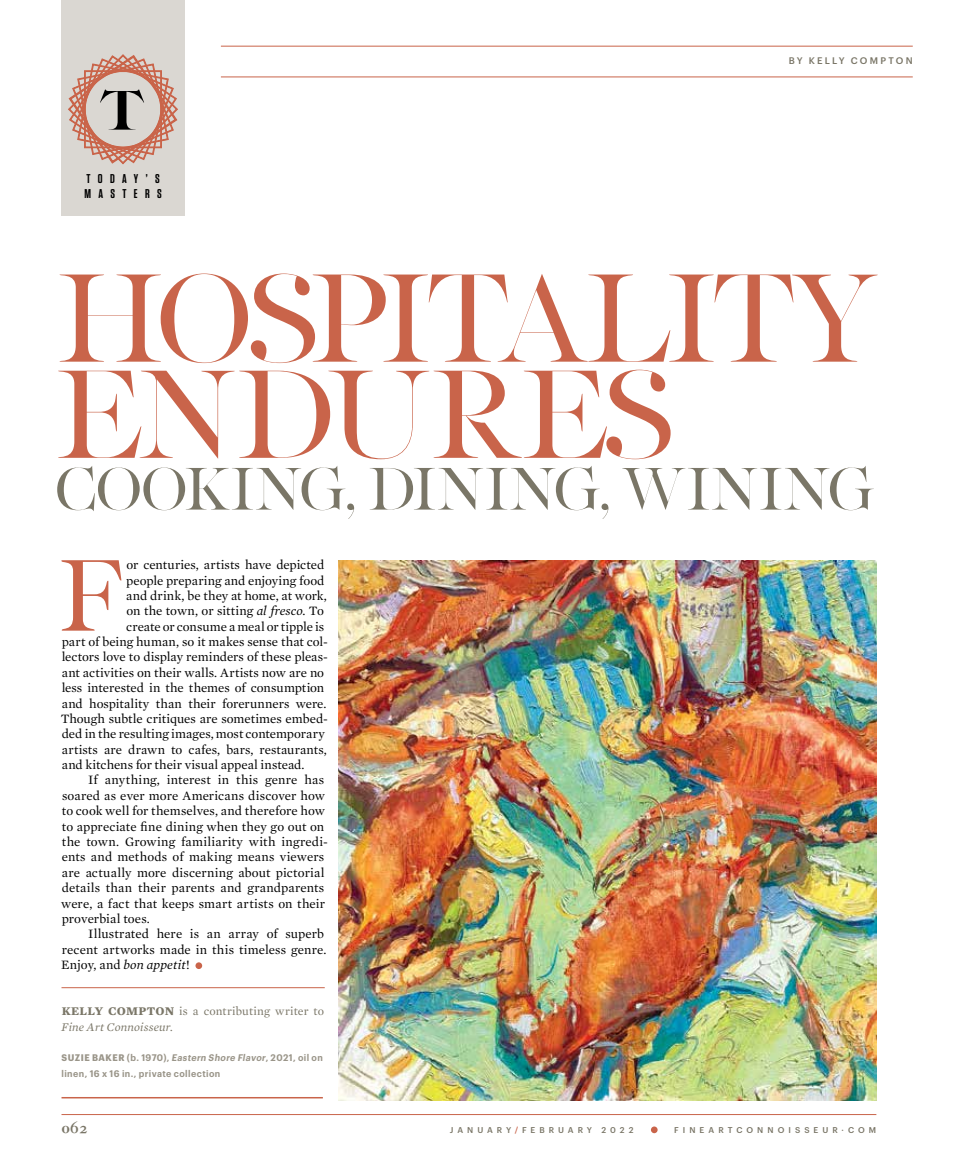
<style>
.page{position:relative;width:972px;height:1175px;background:#fff}
.page>*{position:absolute;margin:0;border:0;box-sizing:border-box;transform-origin:0 0}
.t1{font:129.15px/96.1px "PF Regal Finesse Pro";letter-spacing:-.055em;color:#c9644a}
.t2{font:104.4px "PF Regal Display Pro";color:#c9644a}
.t3{font:61.8px "PF Regal Finesse Pro";letter-spacing:-.025em;color:#7a7667}
.t4{font:700 16.5px "Caslon Classico";color:#7a7667}
.t5{font:13.05px "Mercury Text G1";color:#000}
.t6{font:13.05px "Mercury Text G1";letter-spacing:.02em;color:#000}
.t7{font:600 12.75px/15px "Tungsten";letter-spacing:.575em;color:#000}
.t8{font:12px/15.3px "Mercury Text G1";letter-spacing:.01em;color:#7a7667}
.t9{font:600 9.3px/15.3px "Graphik Narrow";letter-spacing:.045em;color:#9a9589}
.t10{font:500 9.3px "Graphik";letter-spacing:.24em;color:#7a7667}
.t11{font:500 8.25px "Graphik";letter-spacing:.485em;color:#7a7667}
.s1{font-style:italic}
.s2{font-weight:700}
.s3{color:#c9644a}
</style>
<div class="page">
<hr style="left:62px;top:1114px;width:814px;height:1px;background:#c9644a">
<div style="left:651px;top:1126px;width:7px;height:7px;background:#c9644a;border-radius:50%"></div>
<hr style="left:62px;top:987px;width:263px;height:1px;background:#c9644a">
<div style="left:195px;top:962px;width:7px;height:7px;background:#c9644a;border-radius:50%"></div>
<div style="left:62px;top:0;width:123px;height:215px;background:#dad7d2"></div>
<svg style="left:68px;top:54px;width:110px;height:111px"></svg>
<hr style="left:221px;top:76px;width:692px;height:1px;background:#c9644a">
<hr style="left:221px;top:46px;width:692px;height:1px;background:#c9644a">
<img style="left:338px;top:560px;width:539px;height:541px">
<hr style="left:62px;top:1097px;width:261px;height:1px;background:#c9644a">
<p class="t7" style="left:84px;top:172px;width:79px">TODAY’S<br>MASTERS</p>
<p class="t10" style="left:789px;top:55px;width:126px">BY KELLY COMPTON</p>
<h1 class="t1" style="left:54px;top:269px;width:826px">HOSPITALITY<br>ENDURES</h1>
<h3 class="t3" style="left:54px;top:452px;width:821px">COOKING, DINING, WINING</h3>
<h2 class="t2" style="left:58px;top:536px;width:67px">F</h2>
<p class="t5" style="left:126px;top:555px;width:200px">or centuries, artists have depicted</p>
<p class="t5" style="left:126px;top:571px;width:200px">people preparing and enjoying food</p>
<p class="t5" style="left:126px;top:586px;width:202px">and drink, be they at home, at work,</p>
<p class="t5" style="left:126px;top:601px;width:199px">on the town, or sitting <span class="s1">al fresco</span>. To</p>
<p class="t5" style="left:126px;top:617px;width:199px">create or consume a meal or tipple is</p>
<p class="t5" style="left:62px;top:632px;width:268px">part of being human, so it makes sense that col-</p>
<p class="t5" style="left:62px;top:647px;width:268px">lectors love to display reminders of these pleas-</p>
<p class="t5" style="left:62px;top:663px;width:264px">ant activities on their walls. Artists now are no</p>
<p class="t5" style="left:62px;top:678px;width:264px">less interested in the themes of consumption</p>
<p class="t5" style="left:62px;top:694px;width:266px">and hospitality than their forerunners were.</p>
<p class="t5" style="left:61px;top:709px;width:269px">Though subtle critiques are sometimes embed-</p>
<p class="t5" style="left:62px;top:724px;width:265px">ded in the resulting images, most contemporary</p>
<p class="t5" style="left:62px;top:740px;width:266px">artists are drawn to cafes, bars, restaurants,</p>
<p class="t5" style="left:62px;top:755px;width:244px">and kitchens for their visual appeal instead.</p>
<p class="t5" style="left:88px;top:770px;width:238px">If anything, interest in this genre has</p>
<p class="t5" style="left:62px;top:786px;width:265px">soared as ever more Americans discover how</p>
<p class="t5" style="left:62px;top:801px;width:265px">to cook well for themselves, and therefore how</p>
<p class="t5" style="left:62px;top:817px;width:264px">to appreciate fine dining when they go out on</p>
<p class="t6" style="left:62px;top:832px;width:268px">the town. Growing familiarity with ingredi-</p>
<p class="t5" style="left:62px;top:847px;width:264px">ents and methods of making means viewers</p>
<p class="t5" style="left:62px;top:863px;width:264px">are actually more discerning about pictorial</p>
<p class="t5" style="left:62px;top:878px;width:264px">details than their parents and grandparents</p>
<p class="t5" style="left:61px;top:893px;width:266px">were, a fact that keeps smart artists on their</p>
<p class="t5" style="left:62px;top:909px;width:90px">proverbial toes.</p>
<p class="t5" style="left:88px;top:924px;width:238px">Illustrated here is an array of superb</p>
<p class="t5" style="left:62px;top:940px;width:266px">recent artworks made in this timeless genre.</p>
<p class="t5" style="left:61px;top:955px;width:130px">Enjoy, and <span class="s1">bon appetit</span>!</p>
<p class="t8" style="left:61px;top:1003px;width:264px"><span class="s2">KELLY COMPTON</span> is a contributing writer to<br><span class="s1">Fine Art Connoisseur.</span></p>
<p class="t9" style="left:62px;top:1050px;width:263px"><span class="s2">SUZIE BAKER</span> (b. 1970), <span class="s1">Eastern Shore Flavor</span>, 2021, oil on linen, 16 x 16 in., private collection</p>
<p class="t4" style="left:62px;top:1116px;width:28px">062</p>
<p class="t11" style="left:450px;top:1124px;width:185px">JANUARY<span class="s3">/</span>FEBRUARY 2022</p>
<p class="t11" style="left:674px;top:1124px;width:204px">FINEARTCONNOISSEUR·COM</p>
</div>
